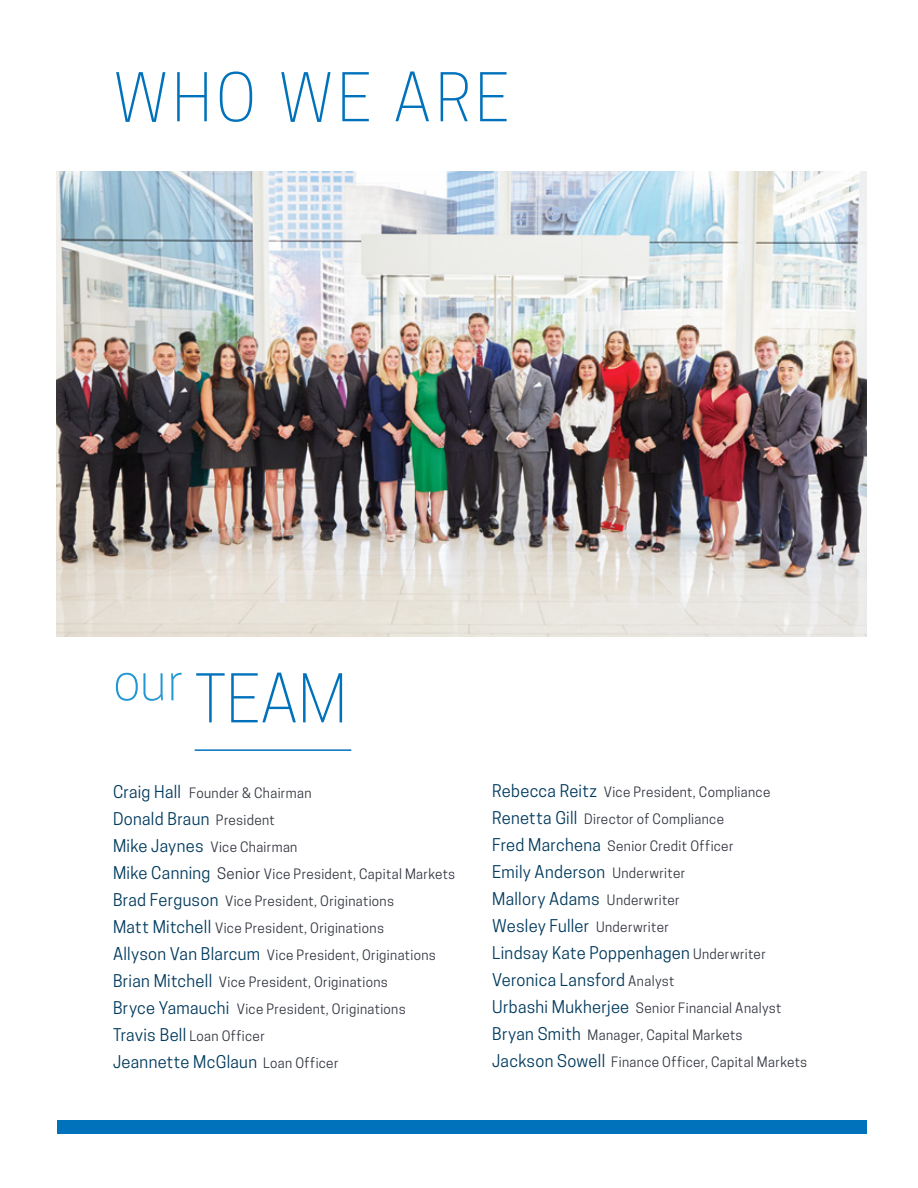
<style>
.page{position:relative;width:918px;height:1188px;background:#fff}
.page>*{position:absolute;margin:0;border:0;box-sizing:border-box;transform-origin:0 0}
.t1{font:300 63px "Cooper Hewitt";letter-spacing:.06em;color:#0072bc}
.t2{font:16.5px/27px "Cooper Hewitt";letter-spacing:.015em;color:#003a5d}
.t3{font:13.5px/27px "Cooper Hewitt";letter-spacing:.025em;color:#343741}
.s1{font-size:16.5px;color:#003a5d}
.s2{font-size:13.5px;color:#343741}
.s3{font-size:15px}
</style>
<div class="page">
<hr style="left:195px;top:749px;width:156px;height:2px;background:#0072bc">
<div style="left:57px;top:1120px;width:810px;height:14px;background:#0072bc"></div>
<img style="left:57px;top:171px;width:810px;height:465px">
<h1 class="t1" style="left:113px;top:61px;width:398px">WHO WE ARE</h1>
<h1 class="t1" style="left:113px;top:662px;width:236px"><sup>our</sup> TEAM</h1>
<p class="t3" style="left:113px;top:780px;width:200px"><span class="s1">Craig Hall</span> Founder &amp; Chairman</p>
<p class="t2" style="left:113px;top:806px;width:164px">Donald Braun <span class="s2">President</span></p>
<p class="t3" style="left:113px;top:834px;width:344px"><span class="s1">Mike Jaynes</span> Vice Chairman<br><span class="s1">Mike Canning</span> <span class="s3">Senior</span> Vice President, Capital Markets <span class="s1">Brad Ferguson</span> Vice President, Originations<br><span class="s1">Matt Mitchell</span> Vice President, Originations<br><span class="s1">Allyson Van Blarcum</span> Vice President, Originations <span class="s1">Brian Mitchell</span> Vice President, Originations<br><span class="s1">Bryce Yamauchi</span> Vice President, Originations<br><span class="s1">Travis Bell</span> Loan Officer</p>
<p class="t2" style="left:113px;top:1049px;width:227px">Jeannette McGlaun <span class="s2">Loan Officer</span></p>
<p class="t3" style="left:492px;top:778px;width:280px"><span class="s1">Rebecca Reitz</span> Vice President, Compliance<br><span class="s1">Renetta Gill</span> Director of Compliance<br><span class="s1">Fred Marchena</span> Senior Credit Officer</p>
<p class="t2" style="left:492px;top:858px;width:275px">Emily Anderson <span class="s2">Underwriter<br></span>Mallory Adams <span class="s2">Underwriter<br></span>Wesley Fuller <span class="s2">Underwriter<br></span>Lindsay Kate Poppenhagen <span class="s2">Underwriter<br></span>Veronica Lansford <span class="s2">Analyst</span></p>
<p class="t3" style="left:492px;top:994px;width:317px"><span class="s1">Urbashi Mukherjee</span> Senior Financial Analyst<br><span class="s1">Bryan Smith</span> Manager, Capital Markets<br><span class="s1">Jackson Sowell</span> Finance Officer, Capital Markets</p>
</div>
